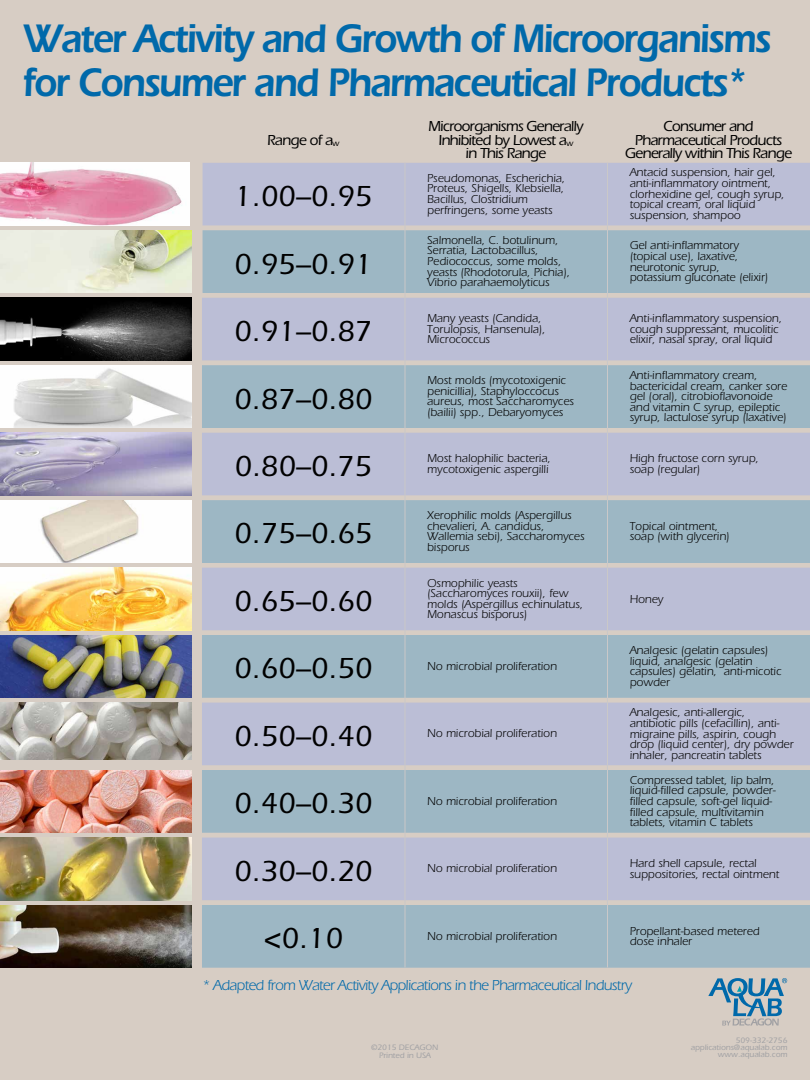
<style>
.page{position:relative;width:810px;height:1080px;background:#d7cdc4}
.page>*{position:absolute;margin:0;border:0;box-sizing:border-box;transform-origin:0 0}
.t1{font:600 41.25px/43.1px "ITC Eras LT";letter-spacing:-.05em;color:#0069aa;scale:.91 1}
.t2{font:500 30px "ITC Eras LT";color:#000}
.t3{font:500 15px/13.8px "ITC Eras LT";letter-spacing:-.05em;color:#000;text-align:center}
.t4{font:15px "ITC Eras LT";letter-spacing:-.04em;color:#0069aa}
.t5{font:11.88px/10.6px "ITC Eras LT";color:#000}
.t6{font:500 8.12px/7.5px "ITC Eras LT";color:#a1a1a4;text-align:right}
</style>
<div class="page">
<div style="left:203px;top:230px;width:607px;height:63px;background:#9db7c4"></div>
<div style="left:202px;top:365px;width:608px;height:63px;background:#9db7c4"></div>
<div style="left:202px;top:500px;width:608px;height:63px;background:#9db7c4"></div>
<div style="left:202px;top:635px;width:608px;height:63px;background:#9db7c4"></div>
<div style="left:202px;top:770px;width:608px;height:63px;background:#9db7c4"></div>
<div style="left:202px;top:838px;width:608px;height:62px;background:#bbbed6"></div>
<div style="left:202px;top:703px;width:608px;height:62px;background:#bbbed6"></div>
<div style="left:202px;top:568px;width:608px;height:62px;background:#bbbed6"></div>
<div style="left:202px;top:433px;width:608px;height:62px;background:#bbbed6"></div>
<div style="left:202px;top:298px;width:608px;height:62px;background:#bbbed6"></div>
<div style="left:203px;top:163px;width:607px;height:62px;background:#bbbed6"></div>
<img style="left:0;top:163px;width:190px;height:62px">
<img style="left:0;top:230px;width:192px;height:63px">
<img style="left:0;top:433px;width:192px;height:62px">
<img style="left:0;top:500px;width:192px;height:62px">
<img style="left:0;top:568px;width:192px;height:62px">
<img style="left:0;top:635px;width:192px;height:63px">
<img style="left:0;top:770px;width:192px;height:63px">
<img style="left:0;top:365px;width:192px;height:63px">
<img style="left:0;top:298px;width:192px;height:62px">
<img style="left:0;top:838px;width:192px;height:62px">
<div style="left:202px;top:905px;width:608px;height:63px;background:#9db7c4"></div>
<img style="left:0;top:905px;width:192px;height:63px">
<hr style="left:405px;top:163px;width:1px;height:805px;background:#cac8c8">
<svg style="left:708px;top:978px;width:79px;height:48px"></svg>
<img style="left:0;top:703px;width:192px;height:57px">
<hr style="left:607px;top:163px;width:1px;height:805px;background:#cac8c8">
<h1 class="t1" style="left:22px;top:17px;width:824px">Water Activity and Growth of Microorganisms for Consumer and Pharmaceutical Products*</h1>
<p class="t3" style="left:428px;top:119px;width:157px">Microorganisms Generally<br>Inhibited by Lowest a<sub>w<br></sub>in This Range</p>
<p class="t3" style="left:625px;top:119px;width:169px">Consumer and<br>Pharmaceutical Products<br>Generally within This Range</p>
<p class="t3" style="left:267px;top:133px;width:74px">Range of a<sub>w</sub></p>
<h2 class="t2" style="left:234px;top:179px;width:140px">1.00–0.95</h2>
<h2 class="t2" style="left:234px;top:247px;width:140px">0.95–0.91</h2>
<h2 class="t2" style="left:234px;top:314px;width:140px">0.91–0.87</h2>
<h2 class="t2" style="left:234px;top:382px;width:140px">0.87–0.80</h2>
<h2 class="t2" style="left:235px;top:449px;width:139px">0.80–0.75</h2>
<h2 class="t2" style="left:234px;top:517px;width:140px">0.75–0.65</h2>
<h2 class="t2" style="left:234px;top:584px;width:140px">0.65–0.60</h2>
<h2 class="t2" style="left:234px;top:652px;width:140px">0.60–0.50</h2>
<h2 class="t2" style="left:234px;top:719px;width:140px">0.50–0.40</h2>
<h2 class="t2" style="left:234px;top:787px;width:140px">0.40–0.30</h2>
<h2 class="t2" style="left:234px;top:854px;width:140px">0.30–0.20</h2>
<p class="t5" style="left:427px;top:173px;width:140px">Pseudomonas, Escherichia,<br>Proteus, Shigells, Klebsiella,<br>Bacillus, Clostridium perfringens, some yeasts</p>
<p class="t5" style="left:427px;top:235px;width:144px">Salmonella, C. botulinum,<br>Serratia, Lactobacillus,<br>Pediococcus, some molds, yeasts (Rhodotorula, Pichia),<br>Vibrio parahaemolyticus</p>
<p class="t5" style="left:427px;top:313px;width:120px">Many yeasts (Candida,<br>Torulopsis, Hansenula),<br>Micrococcus</p>
<p class="t5" style="left:427px;top:375px;width:148px">Most molds (mycotoxigenic penicillia), Staphyloccocus aureus, most Saccharomyces (bailii) spp., Debaryomyces</p>
<p class="t5" style="left:427px;top:453px;width:125px">Most halophilic bacteria, mycotoxigenic aspergilli</p>
<p class="t5" style="left:427px;top:510px;width:159px">Xerophilic molds (Aspergillus chevalieri, A. candidus,<br>Wallemia sebi), Saccharomyces bisporus</p>
<p class="t5" style="left:427px;top:578px;width:158px">Osmophilic yeasts (Saccharomyces rouxii), few molds (Aspergillus echinulatus,<br>Monascus bisporus)</p>
<p class="t5" style="left:427px;top:661px;width:131px">No microbial proliferation</p>
<p class="t5" style="left:427px;top:728px;width:131px">No microbial proliferation</p>
<p class="t5" style="left:427px;top:796px;width:131px">No microbial proliferation</p>
<p class="t5" style="left:427px;top:863px;width:131px">No microbial proliferation</p>
<h2 class="t2" style="left:264px;top:922px;width:81px">&lt;0.10</h2>
<p class="t5" style="left:427px;top:931px;width:131px">No microbial proliferation</p>
<p class="t5" style="left:630px;top:167px;width:156px">Antacid suspension, hair gel, anti-inflammatory ointment, clorhexidine gel, cough syrup, topical cream, oral liquid suspension, shampoo</p>
<p class="t5" style="left:630px;top:240px;width:140px">Gel anti-inflammatory (topical use), laxative, neurotonic syrup, potassium gluconate (elixir)</p>
<p class="t5" style="left:630px;top:313px;width:154px">Anti-inflammatory suspension, cough suppressant, mucolitic elixir, nasal spray, oral liquid</p>
<p class="t5" style="left:630px;top:370px;width:159px">Anti-inflammatory cream, bactericidal cream, canker sore gel (oral), citrobioflavonoide and vitamin C syrup, epileptic syrup, lactulose syrup (laxative)</p>
<p class="t5" style="left:630px;top:453px;width:131px">High fructose corn syrup, soap (regular)</p>
<p class="t5" style="left:630px;top:521px;width:101px">Topical ointment, soap (with glycerin)</p>
<p class="t5" style="left:630px;top:594px;width:35px">Honey</p>
<p class="t5" style="left:630px;top:645px;width:153px">Analgesic (gelatin capsules) liquid, analgesic (gelatin capsules) gelatin, anti-micotic powder</p>
<p class="t5" style="left:630px;top:707px;width:165px">Analgesic, anti-allergic, antibiotic pills (cefacillin), anti&shy;migraine pills, aspirin, cough drop (liquid center), dry powder inhaler, pancreatin tablets</p>
<p class="t5" style="left:630px;top:775px;width:148px">Compressed tablet, lip balm, liquid-filled capsule, powder&shy;filled capsule, soft-gel liquid&shy;filled capsule, multivitamin tablets, vitamin C tablets</p>
<p class="t5" style="left:630px;top:858px;width:151px">Hard shell capsule, rectal suppositories, rectal ointment</p>
<p class="t5" style="left:630px;top:925px;width:132px">Propellant-based metered dose inhaler</p>
<p class="t4" style="left:202px;top:977px;width:431px">* Adapted from Water Activity Applications in the Pharmaceutical Industry</p>
<p class="t6" style="left:371px;top:1044px;width:69px">©2015 DECAGON</p>
<p class="t6" style="left:379px;top:1051px;width:53px">Printed in USA</p>
<p class="t6" style="left:691px;top:1036px;width:98px">509-332-2756 applications@aqualab.com www.aqualab.com</p>
</div>
